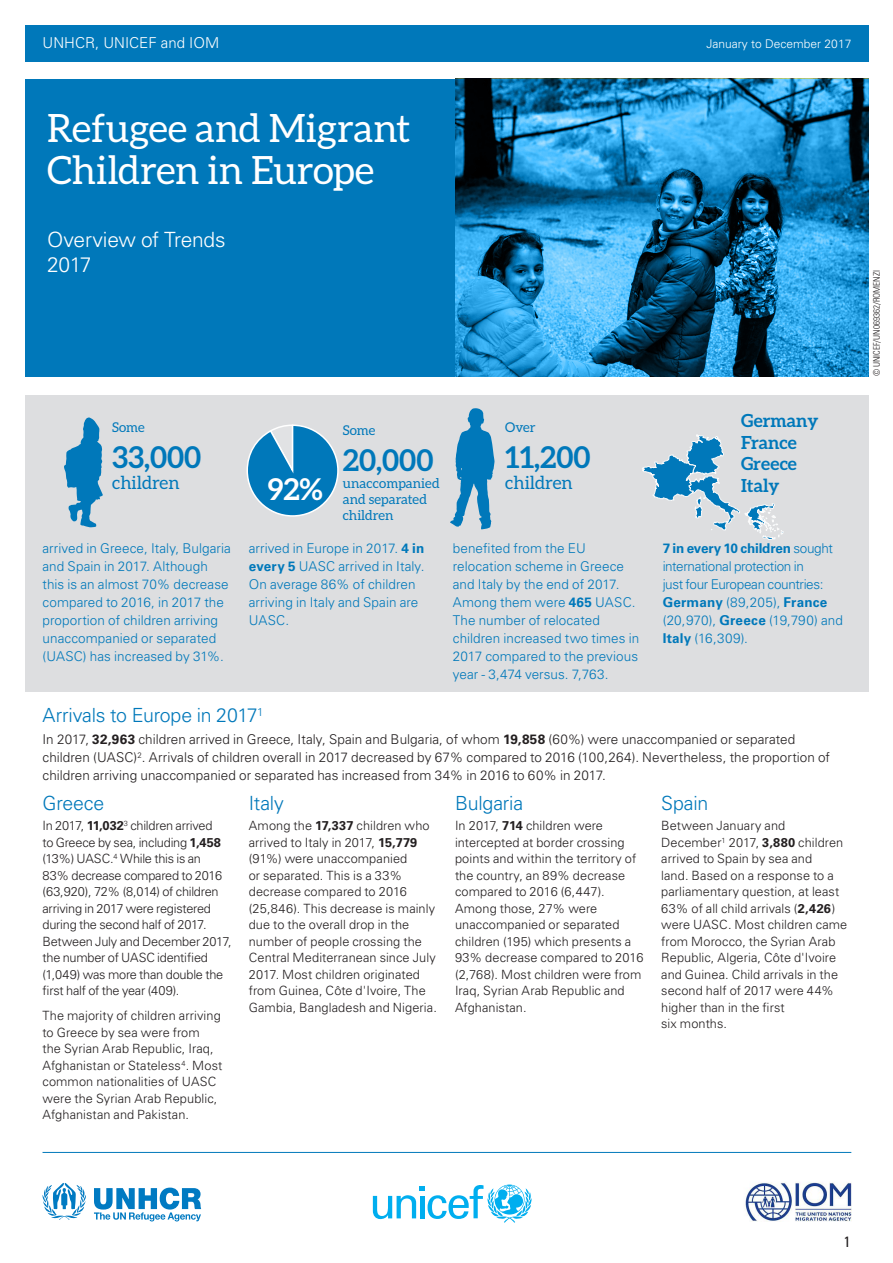
<style>
.page{position:relative;width:893px;height:1263px;background:#fff}
.page>*{position:absolute;margin:0;border:0;box-sizing:border-box;transform-origin:0 0}
.CT_header{font:39px/42px "Aleo";color:#fff}
.t1{font:700 30px "Aleo";color:#0078ba}
.t2{font:700 30px "Aleo";color:#fff}
.CT_sub{font:300 21px "Univers";letter-spacing:-.01em;color:#fff}
.B_header{font:300 19.5px "Univers";letter-spacing:-.01em;color:#0078ba}
.t3{font:700 18px "Aleo";color:#0078ba}
.t4{font:18px "Aleo";color:#0078ba}
.t5{font:300 15px "Univers";color:#fff}
.t6{font:condensed 15px "Univers";color:#231f20}
.MT{font:300 13.5px/18px "Univers";letter-spacing:.005em;color:#0078ba}
.MT-2{font:300 13.5px/18px "Univers";letter-spacing:.005em;color:#231f20}
.MT-3{font:300 13.5px/18px "Univers";letter-spacing:-.025em;color:#0078ba}
.t7{font:13.5px/16.2px "Aleo";color:#0078ba}
.MT-4{font:300 12.75px/16.5px "Univers";letter-spacing:.005em;color:#231f20}
.MT-5{font:300 12.75px/16.5px "Univers";letter-spacing:-.02em;color:#231f20}
.t8{font:300 12px "Univers";color:#fff}
.t9{font:300 condensed 9px "Univers";color:#231f20}
.s1{font-family:"Univers CE";font-weight:700}
</style>
<div class="page">
<div style="left:26px;top:26px;width:843px;height:36px;background:#0078ba"></div>
<div style="left:25px;top:395px;width:844px;height:297px;background:#dddee0"></div>
<svg style="left:64px;top:417px;width:39px;height:110px"></svg>
<svg style="left:450px;top:408px;width:45px;height:121px"></svg>
<svg style="left:246px;top:424px;width:93px;height:93px"></svg>
<svg style="left:42px;top:1183px;width:44px;height:37px"></svg>
<svg style="left:94px;top:1187px;width:107px;height:34px"></svg>
<svg style="left:373px;top:1184px;width:159px;height:39px"></svg>
<img style="left:744px;top:1182px;width:108px;height:40px">
<hr style="left:43px;top:1152px;width:808px;height:1px;background:#0078ba">
<svg style="left:642px;top:434px;width:142px;height:106px"></svg>
<svg style="left:25px;top:79px;width:844px;height:297px;background:#107ab5"></svg>
<p class="t5" style="left:43px;top:34px;width:178px">UNHCR, UNICEF and IOM</p>
<p class="t8" style="left:707px;top:37px;width:146px">January to December 2017</p>
<p class="CT_header" style="left:47px;top:107px;width:365px">Refugee and Migrant<br>Children in Europe</p>
<p class="CT_sub" style="left:47px;top:227px;width:180px">Overview of Trends</p>
<p class="CT_sub" style="left:47px;top:252px;width:46px">2017</p>
<p class="t7" style="left:112px;top:419px;width:34px">Some</p>
<p class="t1" style="left:112px;top:440px;width:91px">33,000</p>
<p class="t4" style="left:112px;top:473px;width:69px">children</p>
<p class="t2" style="left:268px;top:472px;width:57px">92%</p>
<p class="t7" style="left:343px;top:422px;width:34px">Some</p>
<p class="t1" style="left:343px;top:443px;width:92px">20,000</p>
<p class="t7" style="left:343px;top:474px;width:98px">unaccompanied and separated children</p>
<p class="t7" style="left:505px;top:419px;width:32px">Over</p>
<p class="t1" style="left:505px;top:440px;width:87px">11,200</p>
<p class="t4" style="left:505px;top:473px;width:69px">children</p>
<p class="t3" style="left:741px;top:410px;width:79px">Germany</p>
<p class="t3" style="left:741px;top:432px;width:57px">France</p>
<p class="t3" style="left:741px;top:453px;width:57px">Greece</p>
<p class="t3" style="left:741px;top:475px;width:40px">Italy</p>
<p class="MT" style="left:43px;top:539px;width:190px">arrived in Greece, Italy, Bulgaria and Spain in 2017. Although this is an almost 70% decrease compared to 2016, in 2017 the proportion of children arriving unaccompanied or separated (UASC) has increased by 31%.</p>
<p class="MT" style="left:453px;top:539px;width:188px">benefited from the EU relocation scheme in Greece and Italy by the end of 2017.<br>Among them were <span class="s1">465</span> UASC.<br>The number of relocated children increased two times in<br>2017 compared to the previous year - 3,474 versus. 7,763.</p>
<p class="MT-3" style="left:663px;top:539px;width:182px"><span class="s1">7 in every 10 children</span> sought international protection in<br>just four European countries:<br><span class="s1">Germany</span> (89,205), <span class="s1">France </span>(20,970), <span class="s1">Greece</span> (19,790) and<br><span class="s1">Italy</span> (16,309).</p>
<p class="MT" style="left:249px;top:539px;width:177px">arrived in Europe in 2017. <span class="s1">4 in every 5</span> UASC arrived in Italy.<br>On average 86% of children arriving in Italy and Spain are<br>UASC.</p>
<p class="B_header" style="left:43px;top:703px;width:222px">Arrivals to Europe in 2017<sup>1</sup></p>
<p class="MT-2" style="left:43px;top:730px;width:789px">In 2017, <span class="s1">32,963</span> children arrived in Greece, Italy, Spain and Bulgaria, of whom <span class="s1">19,858</span> (60%) were unaccompanied or separated children (UASC)<sup>2</sup>. Arrivals of children overall in 2017 decreased by 67% compared to 2016 (100,264). Nevertheless, the proportion of children arriving unaccompanied or separated has increased from 34% in 2016 to 60% in 2017.</p>
<p class="B_header" style="left:43px;top:791px;width:63px">Greece</p>
<p class="MT-5" style="left:43px;top:817px;width:191px">In 2017, <span class="s1">11,032</span><sup>3</sup> children arrived<br>to Greece by sea, including <span class="s1">1,458 </span>(13%) UASC.<sup>4</sup> While this is an<br>83% decrease compared to 2016 (63,920), 72% (8,014) of children arriving in 2017 were registered during the second half of 2017.<br>Between July and December 2017, the number of UASC identified (1,049) was more than double the first half of the year (409).</p>
<p class="MT-4" style="left:43px;top:1007px;width:181px">The majority of children arriving to Greece by sea were from<br>the Syrian Arab Republic, Iraq,<br>Afghanistan or Stateless<sup>4</sup>. Most common nationalities of UASC were the Syrian Arab Republic,<br>Afghanistan and Pakistan.</p>
<p class="B_header" style="left:661px;top:791px;width:49px">Spain</p>
<p class="MT-4" style="left:661px;top:817px;width:188px">Between January and<br>December<sup>1</sup> 2017, <span class="s1">3,880</span> children arrived to Spain by sea and<br>land. Based on a response to a parliamentary question, at least<br>63% of all child arrivals (<span class="s1">2,426</span>) were UASC. Most children came from Morocco, the Syrian Arab<br>Republic, Algeria, Côte d'Ivoire and Guinea. Child arrivals in the second half of 2017 were 44% higher than in the first<br>six months.</p>
<p class="B_header" style="left:249px;top:791px;width:37px">Italy</p>
<p class="MT-4" style="left:249px;top:817px;width:190px">Among the <span class="s1">17,337</span> children who arrived to Italy in 2017, <span class="s1">15,779 </span>(91%) were unaccompanied<br>or separated. This is a 33% decrease compared to 2016 (25,846). This decrease is mainly due to the overall drop in the number of people crossing the<br>Central Mediterranean since July<br>2017. Most children originated from Guinea, Côte d'Ivoire, The<br>Gambia, Bangladesh and Nigeria.</p>
<p class="B_header" style="left:455px;top:791px;width:70px">Bulgaria</p>
<p class="MT-4" style="left:455px;top:817px;width:190px">In 2017, <span class="s1">714</span> children were intercepted at border crossing points and within the territory of the country, an 89% decrease compared to 2016 (6,447).<br>Among those, 27% were unaccompanied or separated children (195) which presents a<br>93% decrease compared to 2016 (2,768). Most children were from<br>Iraq, Syrian Arab Republic and<br>Afghanistan.</p>
<p class="t9" style="left:871px;top:376px;width:108px;rotate:-90deg">© UNICEF/UN069362/ROMENZI</p>
<p class="t6" style="left:844px;top:1232px;width:8px">1</p>
</div>
